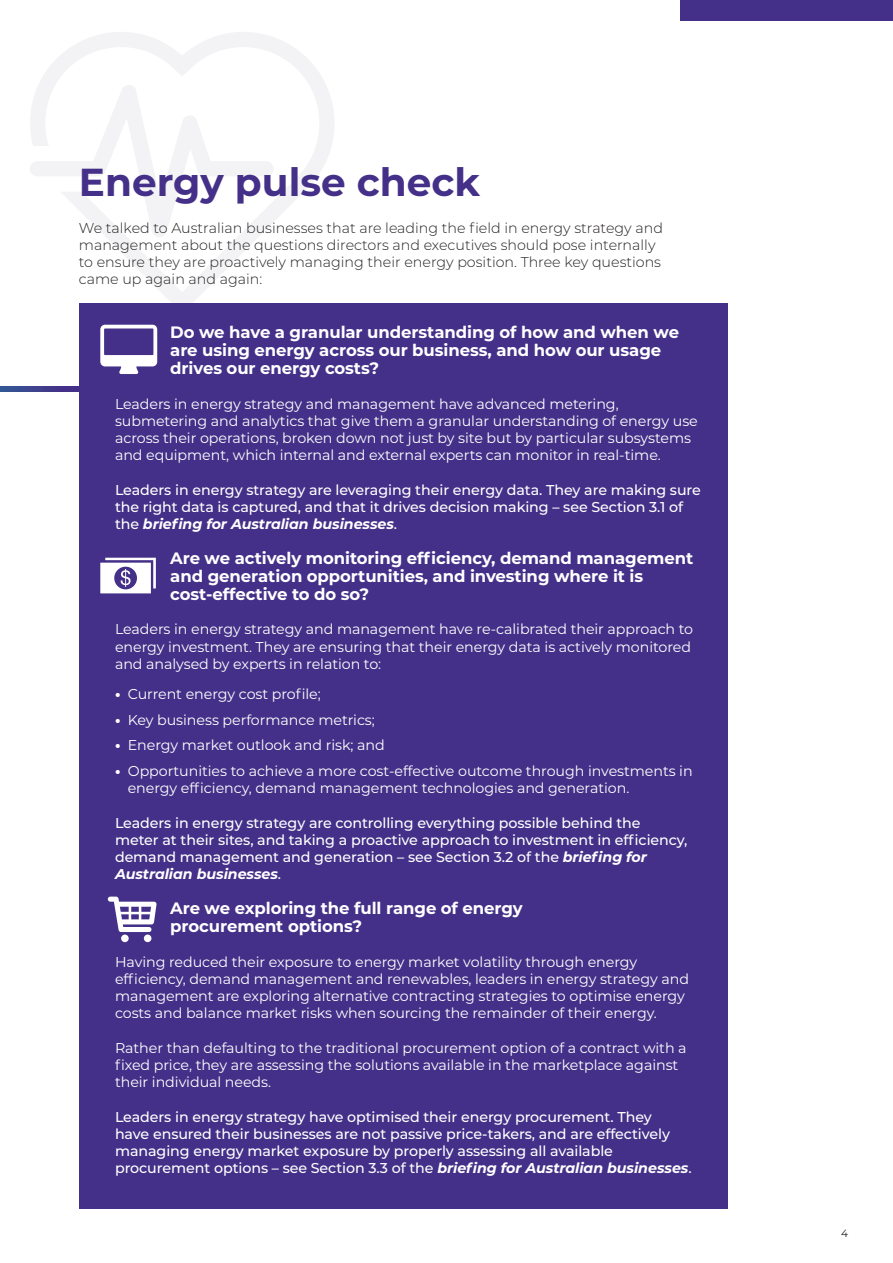
<style>
.page{position:relative;width:893px;height:1263px;background:#fff}
.page>*{position:absolute;margin:0;border:0;box-sizing:border-box;transform-origin:0 0}
.Section_heading{font:700 39px "Montserrat";color:#443088}
.Section_titling{font:700 16.5px/18px "Montserrat";letter-spacing:-.005em;color:#fff}
.Body{font:14.25px/17.2px "Montserrat";letter-spacing:-.005em;color:#fff}
.Body-2{font:500 14.25px/17.2px "Montserrat";letter-spacing:-.005em;color:#fff}
.Body-3{font:300 14.25px/17.2px "Montserrat";color:#231f20}
.t1{font:10.5px "Montserrat";color:#231f20}
.s1{font-weight:700;font-style:italic}
.s2{font-weight:800}
</style>
<div class="page">
<div style="left:680px;top:0;width:213px;height:20px;background:#443088"></div>
<svg style="left:30px;top:32px;width:304px;height:271px"></svg>
<div style="left:79px;top:303px;width:648px;height:906px;background:#443088"></div>
<svg style="left:100px;top:325px;width:57px;height:49px"></svg>
<svg style="left:100px;top:558px;width:56px;height:35px"></svg>
<svg style="left:108px;top:896px;width:49px;height:36px"></svg>
<div style="left:121px;top:934px;width:8px;height:8px;background:#fff;border-radius:50%"></div>
<div style="left:144px;top:934px;width:7px;height:8px;background:#fff;border-radius:50%"></div>
<svg style="left:0;top:387px;width:79px;height:5px"></svg>
<p class="Section_heading" style="left:79px;top:154px;width:403px">Energy pulse check</p>
<p class="Body-3" style="left:79px;top:218px;width:586px">We talked to Australian businesses that are leading the field in energy strategy and management about the questions directors and executives should pose internally to ensure they are proactively managing their energy position. Three key questions came up again and again:</p>
<p class="Section_titling" style="left:170px;top:323px;width:510px">Do we have a granular understanding of how and when we are using energy across our business, and how our usage drives our energy costs?</p>
<p class="Body" style="left:115px;top:394px;width:584px">Leaders in energy strategy and management have advanced metering, submetering and analytics that give them a granular understanding of energy use across their operations, broken down not just by site but by particular subsystems and equipment, which internal and external experts can monitor in real-time.</p>
<p class="Body-2" style="left:115px;top:480px;width:587px">Leaders in energy strategy are leveraging their energy data. They are making sure the right data is captured, and that it drives decision making – see Section 3.1 of the <span class="s1">briefing for Australian businesses</span>.</p>
<p class="Section_titling" style="left:170px;top:548px;width:524px">Are we actively monitoring efficiency, demand management and generation opportunities, and investing where it is cost-effective to do so?</p>
<p class="Body" style="left:115px;top:620px;width:580px">Leaders in energy strategy and management have re-calibrated their approach to energy investment. They are ensuring that their energy data is actively monitored and analysed by experts in relation to:</p>
<p class="Body" style="left:115px;top:685px;width:207px"><span class="s2">•</span> Current energy cost profile;</p>
<p class="Body" style="left:115px;top:710px;width:261px"><span class="s2">•</span> Key business performance metrics;</p>
<p class="Body" style="left:115px;top:736px;width:271px"><span class="s2">•</span> Energy market outlook and risk; and</p>
<p class="Body" style="left:128px;top:762px;width:566px;text-indent:-13px"><span class="s2">•</span> Opportunities to achieve a more cost-effective outcome through investments in energy efficiency, demand management technologies and generation.</p>
<p class="Body-2" style="left:115px;top:813px;width:574px">Leaders in energy strategy are controlling everything possible behind the meter at their sites, and taking a proactive approach to investment in efficiency, demand management and generation – see Section 3.2 of the <span class="s1">briefing for Australian businesses</span>.</p>
<p class="Section_titling" style="left:170px;top:899px;width:354px">Are we exploring the full range of energy procurement options?</p>
<p class="Body" style="left:115px;top:952px;width:576px">Having reduced their exposure to energy market volatility through energy efficiency, demand management and renewables, leaders in energy strategy and management are exploring alternative contracting strategies to optimise energy costs and balance market risks when sourcing the remainder of their energy.</p>
<p class="Body" style="left:115px;top:1038px;width:573px">Rather than defaulting to the traditional procurement option of a contract with a fixed price, they are assessing the solutions available in the marketplace against their individual needs.</p>
<p class="Body-2" style="left:115px;top:1107px;width:578px">Leaders in energy strategy have optimised their energy procurement. They<br>have ensured their businesses are not passive price-takers, and are effectively managing energy market exposure by properly assessing all available procurement options – see Section 3.3 of the <span class="s1">briefing for Australian businesses</span>.</p>
<p class="t1" style="left:841px;top:1226px;width:8px">4</p>
</div>
